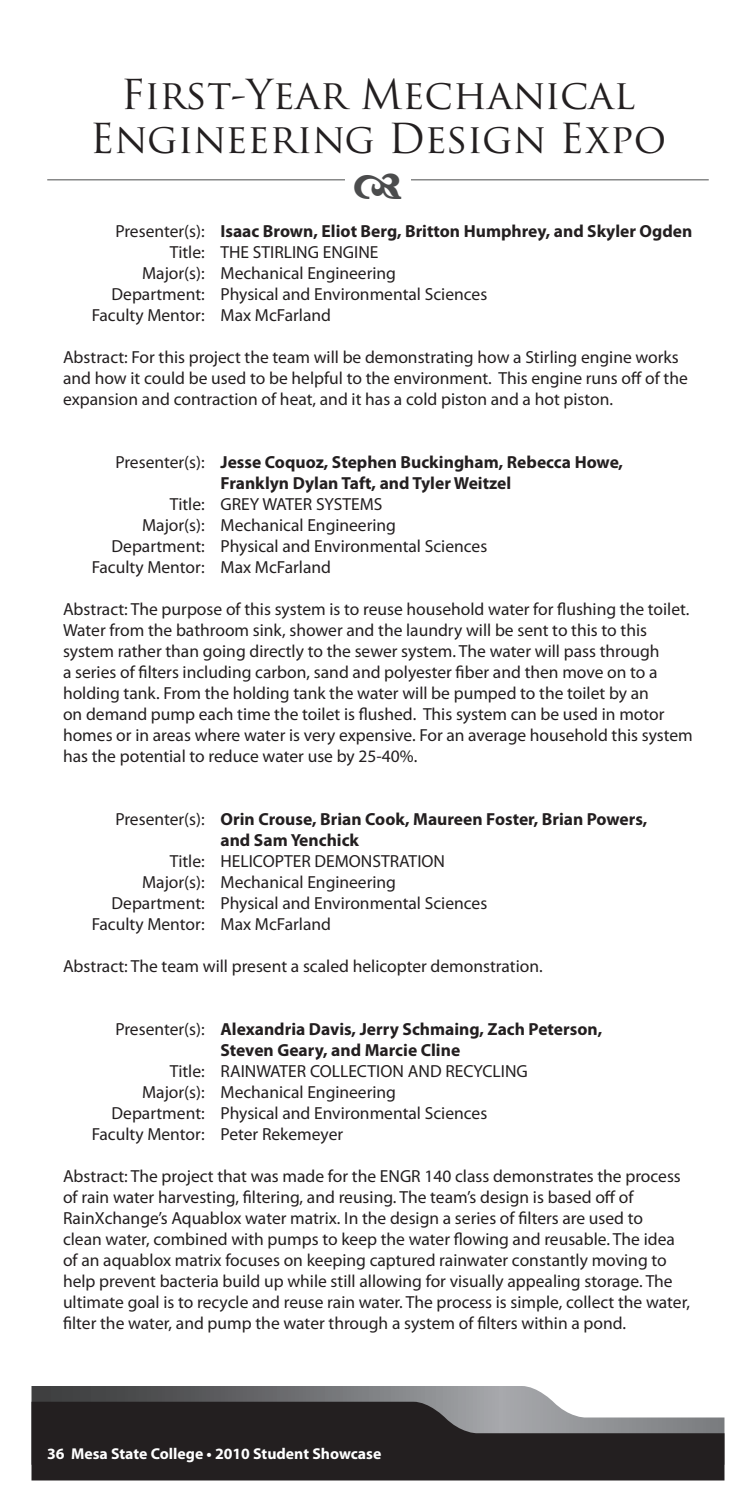
<style>
.page{position:relative;width:756px;height:1512px;background:#fff}
.page>*{position:absolute;margin:0;border:0;box-sizing:border-box;transform-origin:0 0}
.t1{font:40.25px/43.8px "Trajan Pro";color:#231f20;text-align:center}
.t2{font:17.5px/21px "Myriad Pro";color:#231f20}
.t3{font:700 17.5px/21px "Myriad Pro";color:#231f20}
.t4{font:700 15.75px "Myriad Pro";color:#fff}
.s1{font-weight:400}
</style>
<div class="page">
<svg style="left:32px;top:1386px;width:522px;height:16px;background:#707174"></svg>
<svg style="left:32px;top:1402px;width:692px;height:78px;background:#3a3738"></svg>
<hr style="left:47px;top:180px;width:662px;height:1px;background:#4b4c4d">
<div style="left:345px;top:161px;width:66px;height:49px;background:#fff"></div>
<h1 class="t1" style="left:90px;top:72px;width:578px">First-Year Mechanical<br>Engineering Design Expo</h1>
<p class="t3" style="left:115px;top:220px;width:578px"><span class="s1">Presenter(s):</span> Isaac Brown, Eliot Berg, Britton Humphrey, and Skyler Ogden</p>
<p class="t2" style="left:170px;top:241px;width:210px">Title: THE STIRLING ENGINE</p>
<p class="t2" style="left:142px;top:262px;width:256px">Major(s): Mechanical Engineering</p>
<p class="t2" style="left:112px;top:283px;width:377px">Department: Physical and Environmental Sciences</p>
<p class="t2" style="left:92px;top:304px;width:241px">Faculty Mentor: Max McFarland</p>
<p class="t2" style="left:63px;top:346px;width:626px">Abstract: For this project the team will be demonstrating how a Stirling engine works and how it could be used to be helpful to the environment. This engine runs off of the expansion and contraction of heat, and it has a cold piston and a hot piston.</p>
<p class="t3" style="left:115px;top:451px;width:509px;text-align:center"><span class="s1">Presenter(s):</span> Jesse Coquoz, Stephen Buckingham, Rebecca Howe,<br>Franklyn Dylan Taft, and Tyler Weitzel</p>
<p class="t2" style="left:170px;top:493px;width:214px">Title: GREY WATER SYSTEMS</p>
<p class="t2" style="left:142px;top:514px;width:256px">Major(s): Mechanical Engineering</p>
<p class="t2" style="left:112px;top:535px;width:377px">Department: Physical and Environmental Sciences</p>
<p class="t2" style="left:92px;top:556px;width:241px">Faculty Mentor: Max McFarland</p>
<p class="t2" style="left:63px;top:598px;width:631px">Abstract: The purpose of this system is to reuse household water for flushing the toilet.<br>Water from the bathroom sink, shower and the laundry will be sent to this to this system rather than going directly to the sewer system. The water will pass through<br>a series of filters including carbon, sand and polyester fiber and then move on to a holding tank. From the holding tank the water will be pumped to the toilet by an<br>on demand pump each time the toilet is flushed. This system can be used in motor homes or in areas where water is very expensive. For an average household this system has the potential to reduce water use by 25-40%.</p>
<p class="t3" style="left:220px;top:808px;width:428px;text-indent:-105px"><span class="s1">Presenter(s):</span> Orin Crouse, Brian Cook, Maureen Foster, Brian Powers, and Sam Yenchick</p>
<p class="t2" style="left:170px;top:850px;width:277px">Title: HELICOPTER DEMONSTRATION</p>
<p class="t2" style="left:142px;top:871px;width:256px">Major(s): Mechanical Engineering</p>
<p class="t2" style="left:112px;top:892px;width:377px">Department: Physical and Environmental Sciences</p>
<p class="t2" style="left:92px;top:913px;width:241px">Faculty Mentor: Max McFarland</p>
<p class="t2" style="left:63px;top:955px;width:481px">Abstract: The team will present a scaled helicopter demonstration.</p>
<p class="t3" style="left:220px;top:1018px;width:383px;text-indent:-105px"><span class="s1">Presenter(s):</span> Alexandria Davis, Jerry Schmaing, Zach Peterson,<br>Steven Geary, and Marcie Cline</p>
<p class="t2" style="left:170px;top:1060px;width:359px">Title: RAINWATER COLLECTION AND RECYCLING</p>
<p class="t2" style="left:142px;top:1081px;width:256px">Major(s): Mechanical Engineering</p>
<p class="t2" style="left:112px;top:1102px;width:377px">Department: Physical and Environmental Sciences</p>
<p class="t2" style="left:92px;top:1123px;width:253px">Faculty Mentor: Peter Rekemeyer</p>
<p class="t2" style="left:63px;top:1165px;width:629px">Abstract: The project that was made for the ENGR 140 class demonstrates the process of rain water harvesting, filtering, and reusing. The team’s design is based off of RainXchange’s Aquablox water matrix. In the design a series of filters are used to<br>clean water, combined with pumps to keep the water flowing and reusable. The idea of an aquablox matrix focuses on keeping captured rainwater constantly moving to help prevent bacteria build up while still allowing for visually appealing storage. The ultimate goal is to recycle and reuse rain water. The process is simple, collect the water, filter the water, and pump the water through a system of filters within a pond.</p>
<p class="t4" style="left:47px;top:1443px;width:336px">36 Mesa State College • 2010 Student Showcase</p>
</div>
